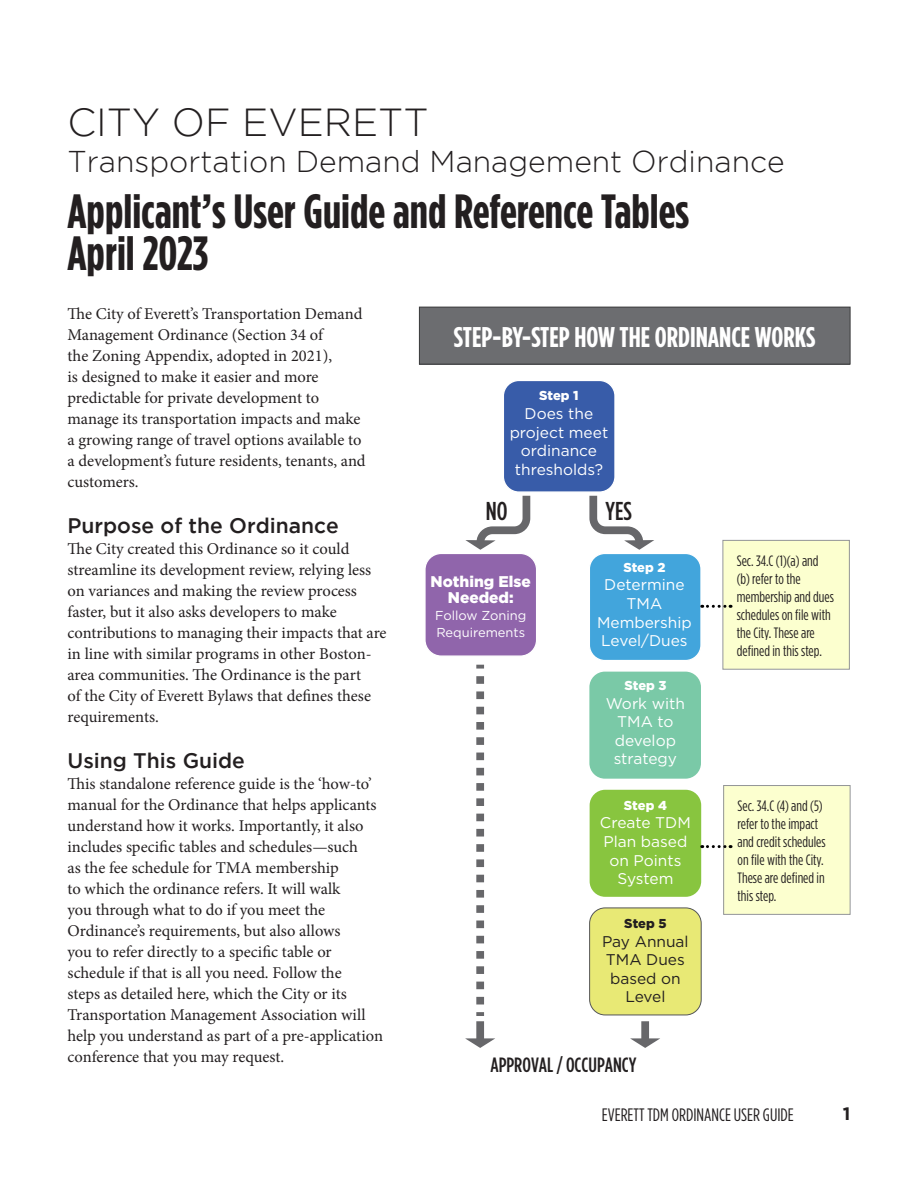
<style>
.page{position:relative;width:918px;height:1188px;background:#fff}
.page>*{position:absolute;margin:0;border:0;box-sizing:border-box;transform-origin:0 0}
.t1{font:700 48px "Gotham Condensed";color:#231f20}
.t2{font:300 39px "Gotham";color:#231f20}
.t3{font:300 30px "Gotham";color:#231f20}
.t4{font:700 28.5px "Gotham Condensed";color:#fff}
.t5{font:500 condensed 25.8px "Gotham";color:#231f20}
.t6{font:500 21px "Gotham";color:#231f20}
.t7{font:500 condensed 20.7px "Gotham";color:#231f20}
.t8{font:18px "Gotham Condensed";color:#231f20}
.t9{font:700 18px "Gotham";color:#231f20}
.t10{font:16.5px/21px "Minion Pro";letter-spacing:-.005em;color:#231f20}
.t11{font:15.45px/18.6px "Gotham";color:#fff;text-align:center}
.t12{font:15.45px/18.6px "Gotham";color:#231f20;text-align:center}
.t13{font:900 15.45px/16.8px "Gotham";color:#fff;text-align:center}
.t14{font:15px/18px "Gotham Condensed";color:#231f20}
.t15{font:12.9px/16.8px "Gotham";color:#fff}
.t16{font:900 12.9px "Gotham";color:#fff}
.t17{font:900 12.9px "Gotham";color:#231f20}
</style>
<div class="page">
<div style="left:503px;top:380px;width:112px;height:112px;background:#385ca9;border-radius:15px"></div>
<div style="left:503px;top:380px;width:113px;height:113px;border:1px solid #fff;border-radius:15px"></div>
<div style="left:589px;top:553px;width:112px;height:108px;background:#42a5dc;border-radius:15px"></div>
<div style="left:589px;top:553px;width:113px;height:108px;border:1px solid #fff;border-radius:15px"></div>
<div style="left:425px;top:553px;width:112px;height:103px;background:#9065ab;border-radius:16px"></div>
<div style="left:424px;top:553px;width:113px;height:104px;border:1px solid #fff;border-radius:16px"></div>
<div style="left:589px;top:672px;width:112px;height:107px;background:#7ac9a7;border-radius:15px"></div>
<div style="left:590px;top:790px;width:111px;height:107px;background:#88c53f;border-radius:15px"></div>
<svg style="left:586px;top:488px;width:68px;height:62px"></svg>
<svg style="left:466px;top:488px;width:68px;height:62px"></svg>
<div style="left:590px;top:908px;width:111px;height:107px;background:#e8e975;border-radius:15px"></div>
<div style="left:589px;top:908px;width:113px;height:107px;border:1px solid #545557;border-radius:15px"></div>
<div style="left:476px;top:1021px;width:8px;height:20px;background:#67676a"></div>
<svg style="left:465px;top:1038px;width:30px;height:10px"></svg>
<div style="left:641px;top:1021px;width:8px;height:20px;background:#67676a"></div>
<svg style="left:630px;top:1038px;width:30px;height:10px"></svg>
<svg style="left:476px;top:665px;width:8px;height:4px"></svg>
<svg style="left:476px;top:676px;width:8px;height:340px"></svg>
<div style="left:723px;top:540px;width:126px;height:129px;background:#fcffcf"></div>
<div style="left:723px;top:540px;width:127px;height:130px;border:1px solid #939598"></div>
<svg style="left:702px;top:605px;width:29px;height:3px"></svg>
<div style="left:419px;top:307px;width:431px;height:57px;background:#6c6d70"></div>
<div style="left:419px;top:307px;width:431px;height:57px;border:1px solid #3c3c3d"></div>
<div style="left:724px;top:786px;width:126px;height:128px;background:#fcffcf"></div>
<div style="left:723px;top:785px;width:127px;height:130px;border:1px solid #939598"></div>
<svg style="left:702px;top:845px;width:29px;height:3px"></svg>
<p class="t2" style="left:68px;top:101px;width:363px">CITY OF EVERETT</p>
<p class="t3" style="left:68px;top:146px;width:719px">Transportation Demand Management Ordinance</p>
<p class="t1" style="left:68px;top:183px;width:623px">Applicant’s User Guide and Reference Tables</p>
<p class="t1" style="left:68px;top:225px;width:143px">April 2023</p>
<p class="t10" style="left:68px;top:303px;width:300px">The City of Everett’s Transportation Demand Management Ordinance (Section 34 of<br>the Zoning Appendix, adopted in 2021),<br>is designed to make it easier and more predictable for private development to manage its transportation impacts and make a growing range of travel options available to a development’s future residents, tenants, and customers.</p>
<p class="t6" style="left:68px;top:514px;width:273px">Purpose of the Ordinance</p>
<p class="t10" style="left:68px;top:538px;width:321px">The City created this Ordinance so it could streamline its development review, relying less on variances and making the review process faster, but it also asks developers to make contributions to managing their impacts that are in line with similar programs in other Boston&shy;area communities. The Ordinance is the part<br>of the City of Everett Bylaws that defines these requirements.</p>
<p class="t6" style="left:68px;top:749px;width:179px">Using This Guide</p>
<p class="t10" style="left:68px;top:773px;width:317px">This standalone reference guide is the ‘how-to’ manual for the Ordinance that helps applicants understand how it works. Importantly, it also includes specific tables and schedules—such<br>as the fee schedule for TMA membership<br>to which the ordinance refers. It will walk<br>you through what to do if you meet the Ordinance’s requirements, but also allows<br>you to refer directly to a specific table or schedule if that is all you need. Follow the<br>steps as detailed here, which the City or its Transportation Management Association will help you understand as part of a pre-application conference that you may request.</p>
<p class="t4" style="left:454px;top:320px;width:363px">STEP-BY-STEP HOW THE ORDINANCE WORKS</p>
<p class="t16" style="left:539px;top:388px;width:41px">Step 1</p>
<p class="t11" style="left:510px;top:404px;width:100px">Does the project meet ordinance thresholds?</p>
<p class="t5" style="left:486px;top:496px;width:23px">NO</p>
<p class="t5" style="left:605px;top:496px;width:28px">YES</p>
<p class="t13" style="left:431px;top:572px;width:102px">Nothing Else<br>Needed:</p>
<p class="t15" style="left:435px;top:607px;width:93px">Follow Zoning<br>Requirements</p>
<p class="t16" style="left:623px;top:560px;width:44px">Step 2</p>
<p class="t11" style="left:597px;top:575px;width:96px">Determine<br>TMA<br>Membership<br>Level/Dues</p>
<p class="t16" style="left:624px;top:678px;width:44px">Step 3</p>
<p class="t11" style="left:606px;top:694px;width:81px">Work with<br>TMA to develop strategy</p>
<p class="t16" style="left:624px;top:798px;width:45px">Step 4</p>
<p class="t11" style="left:600px;top:813px;width:92px">Create TDM<br>Plan based on Points<br>System</p>
<p class="t17" style="left:624px;top:916px;width:44px">Step 5</p>
<p class="t12" style="left:602px;top:931px;width:88px">Pay Annual<br>TMA Dues based on<br>Level</p>
<p class="t7" style="left:490px;top:1053px;width:148px">APPROVAL / OCCUPANCY</p>
<p class="t14" style="left:737px;top:551px;width:99px">Sec. 34.C (1)(a) and (b) refer to the membership and dues schedules on file with the City. These are defined in this step.</p>
<p class="t14" style="left:738px;top:797px;width:90px">Sec. 34.C (4) and (5) refer to the impact and credit schedules on file with the City.<br>These are defined in this step.</p>
<p class="t8" style="left:602px;top:1105px;width:193px">EVERETT TDM ORDINANCE USER GUIDE</p>
<p class="t9" style="left:843px;top:1103px;width:9px">1</p>
</div>
